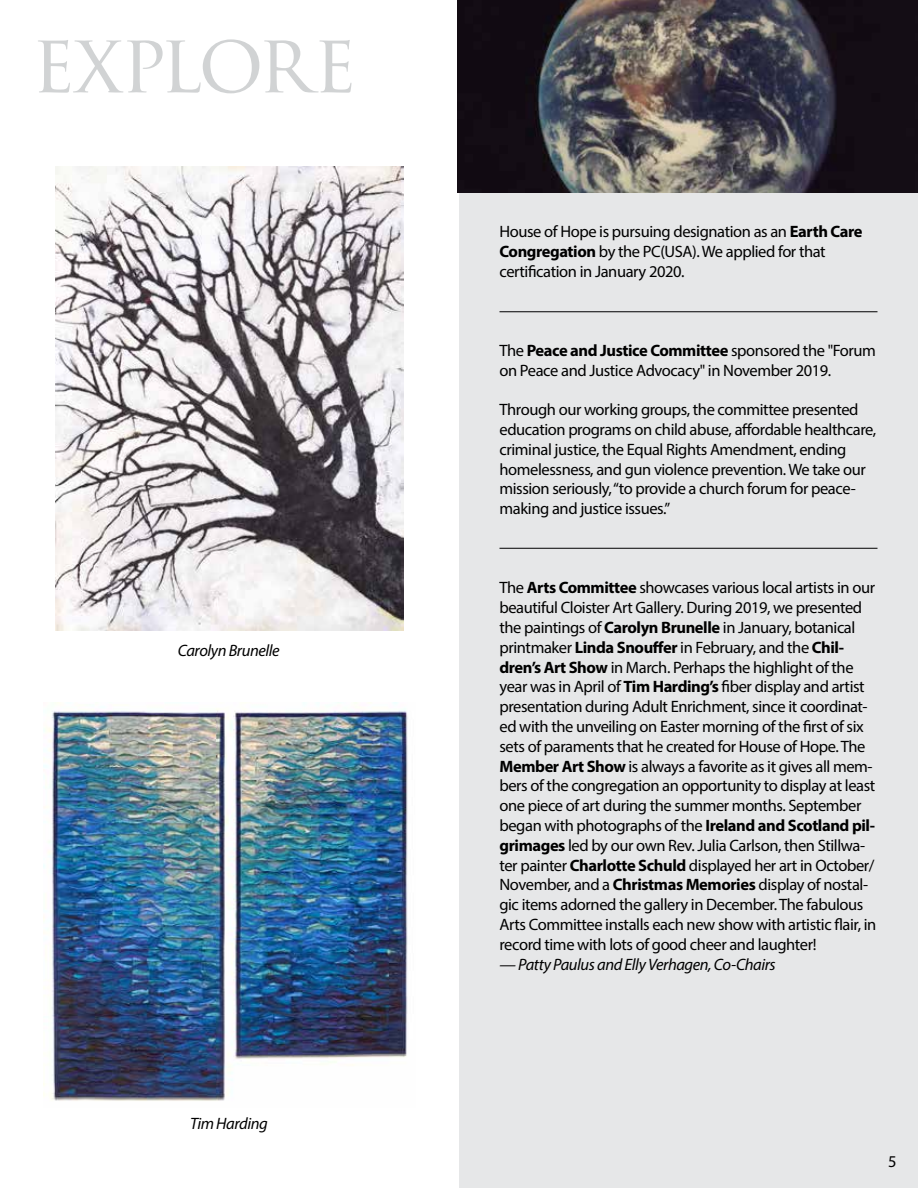
<style>
.page{position:relative;width:918px;height:1188px;background:#fff}
.page>*{position:absolute;margin:0;border:0;box-sizing:border-box;transform-origin:0 0}
.t1{font:81px "Trajan Pro 3";letter-spacing:-.035em;color:#d1d3d4}
.t2{font:16.5px/19.8px "Myriad Pro";letter-spacing:-.025em;color:#000}
.t3{font:italic 16.5px "Myriad Pro";letter-spacing:-.025em;color:#000}
.s1{font-weight:700}
</style>
<div class="page">
<div style="left:459px;top:0;width:459px;height:1188px;background:#e6e7e8"></div>
<hr style="left:500px;top:311px;width:378px;height:1px;background:#000">
<hr style="left:500px;top:548px;width:378px;height:1px;background:#000">
<img style="left:458px;top:0;width:460px;height:192px">
<img style="left:44px;top:703px;width:364px;height:398px">
<img style="left:55px;top:167px;width:348px;height:463px">
<h1 class="t1" style="left:32px;top:7px;width:327px">EXPLORE</h1>
<p class="t3" style="left:178px;top:640px;width:103px">Carolyn Brunelle</p>
<p class="t3" style="left:190px;top:1113px;width:79px">Tim Harding</p>
<p class="t2" style="left:500px;top:221px;width:365px">House of Hope is pursuing designation as an <span class="s1">Earth Care<br>Congregation</span> by the PC(USA). We applied for that certification in January 2020.</p>
<p class="t2" style="left:500px;top:340px;width:378px">The <span class="s1">Peace and Justice Committee</span> sponsored the "Forum on Peace and Justice Advocacy" in November 2019.</p>
<p class="t2" style="left:500px;top:400px;width:378px">Through our working groups, the committee presented education programs on child abuse, affordable healthcare, criminal justice, the Equal Rights Amendment, ending homelessness, and gun violence prevention. We take our mission seriously, “to provide a church forum for peace&shy;making and justice issues.”</p>
<p class="t2" style="left:500px;top:578px;width:378px">The <span class="s1">Arts Committee</span> showcases various local artists in our beautiful Cloister Art Gallery. During 2019, we presented the paintings of <span class="s1">Carolyn Brunelle</span> in January, botanical printmaker <span class="s1">Linda Snouffer</span> in February, and the <span class="s1">Chil&shy;dren’s Art Show</span> in March. Perhaps the highlight of the year was in April of <span class="s1">Tim Harding’s</span> fiber display and artist presentation during Adult Enrichment, since it coordinat&shy;ed with the unveiling on Easter morning of the first of six sets of paraments that he created for House of Hope. The <span class="s1">Member Art Show</span> is always a favorite as it gives all mem&shy;bers of the congregation an opportunity to display at least one piece of art during the summer months. September began with photographs of the <span class="s1">Ireland and Scotland pil&shy;grimages</span> led by our own Rev. Julia Carlson, then Stillwa&shy;ter painter <span class="s1">Charlotte Schuld</span> displayed her art in October/ November, and a <span class="s1">Christmas Memories</span> display of nostal&shy;gic items adorned the gallery in December. The fabulous Arts Committee installs each new show with artistic flair, in record time with lots of good cheer and laughter!</p>
<p class="t3" style="left:500px;top:954px;width:278px">— Patty Paulus and Elly Verhagen, Co-Chairs</p>
<p class="t2" style="left:888px;top:1151px;width:10px">5</p>
</div>
